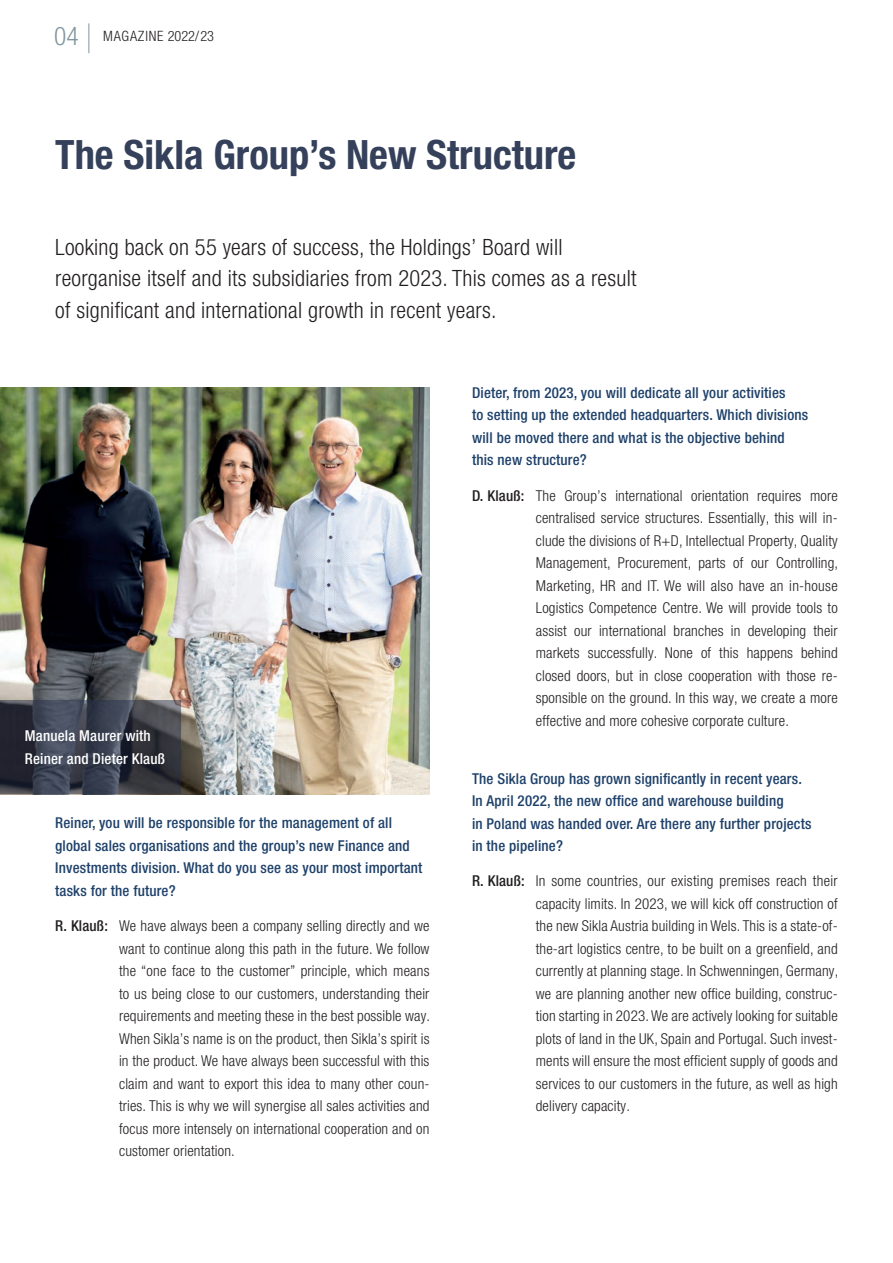
<style>
.page{position:relative;width:893px;height:1263px;background:#fff}
.page>*{position:absolute;margin:0;border:0;box-sizing:border-box;transform-origin:0 0}
.t1{font:700 condensed 40.5px "Helvetica Neue LT Pro";color:#35405b}
.t2{font:300 condensed 22.5px/31.5px "Helvetica Neue LT Pro";letter-spacing:.01em;color:#231f20}
.t3{font:300 condensed 15px/22.5px "Helvetica Neue LT Pro";letter-spacing:.01em;color:#231f20;text-align:justify}
.t4{font:500 condensed 15px/22.5px "Helvetica Neue LT Pro";letter-spacing:.01em;color:#1e416a}
.t5{font:500 condensed 15px/22.5px "Helvetica Neue LT Pro";letter-spacing:.01em;color:#fff}
.t6{font:300 condensed 14.25px "Helvetica Neue LT Pro";letter-spacing:.055em;color:#231f20}
.s1{font-size:25.5px;color:#83969f}
.s2{font-weight:500}
</style>
<div class="page">
<hr style="left:89px;top:23px;width:1px;height:30px;background:#83969f">
<img style="left:0;top:387px;width:429px;height:407px">
<svg style="left:0;top:700px;width:181px;height:94px;background:#383c48"></svg>
<p class="t6" style="left:54px;top:28px;width:161px"><span class="s1">04</span> MAGAZINE 2022/23</p>
<h1 class="t1" style="left:55px;top:130px;width:522px">The Sikla Group’s New Structure</h1>
<h2 class="t2" style="left:55px;top:231px;width:583px">Looking back on 55 years of success, the Holdings’ Board will reorganise itself and its subsidiaries from 2023. This comes as a result of significant and international growth in recent years.</h2>
<p class="t5" style="left:25px;top:724px;width:141px">Manuela Maurer with<br>Reiner and Dieter Klauß</p>
<p class="t4" style="left:55px;top:811px;width:369px">Reiner, you will be responsible for the management of all global sales organisations and the group’s new Finance and Investments division. What do you see as your most important tasks for the future?</p>
<p class="t3" style="left:119px;top:914px;width:312px;text-indent:-64px"><span class="s2">R. Klauß:</span> We have always been a company selling directly and we want to continue along this path in the future. We follow the “one face to the customer” principle, which means to us being close to our customers, understanding their requirements and meeting these in the best possible way.<br>When Sikla’s name is on the product, then Sikla’s spirit is in the product. We have always been successful with this claim and want to export this idea to many other coun&shy;tries. This is why we will synergise all sales activities and focus more intensely on international cooperation and on customer orientation.</p>
<p class="t4" style="left:472px;top:381px;width:338px">Dieter, from 2023, you will dedicate all your activities<br>to setting up the extended headquarters. Which divisions will be moved there and what is the objective behind this new structure?</p>
<p class="t3" style="left:536px;top:484px;width:304px;text-indent:-64px"><span class="s2">D. Klauß:</span> The Group’s international orientation requires more centralised service structures. Essentially, this will in&shy;clude the divisions of R+D, Intellectual Property, Quality Management, Procurement, parts of our Controlling, Marketing, HR and IT. We will also have an in-house Logistics Competence Centre. We will provide tools to assist our international branches in developing their markets successfully. None of this happens behind closed doors, but in close cooperation with those re&shy;sponsible on the ground. In this way, we create a more effective and more cohesive corporate culture.</p>
<p class="t4" style="left:472px;top:767px;width:341px">The Sikla Group has grown significantly in recent years.<br>In April 2022, the new office and warehouse building<br>in Poland was handed over. Are there any further projects in the pipeline?</p>
<p class="t3" style="left:536px;top:869px;width:304px;text-indent:-64px"><span class="s2">R. Klauß:</span> In some countries, our existing premises reach their capacity limits. In 2023, we will kick off construction of the new Sikla Austria building in Wels. This is a state-of&shy;the-art logistics centre, to be built on a greenfield, and currently at planning stage. In Schwenningen, Germany, we are planning another new office building, construc&shy;tion starting in 2023. We are actively looking for suitable plots of land in the UK, Spain and Portugal. Such invest&shy;ments will ensure the most efficient supply of goods and services to our customers in the future, as well as high delivery capacity.</p>
</div>
